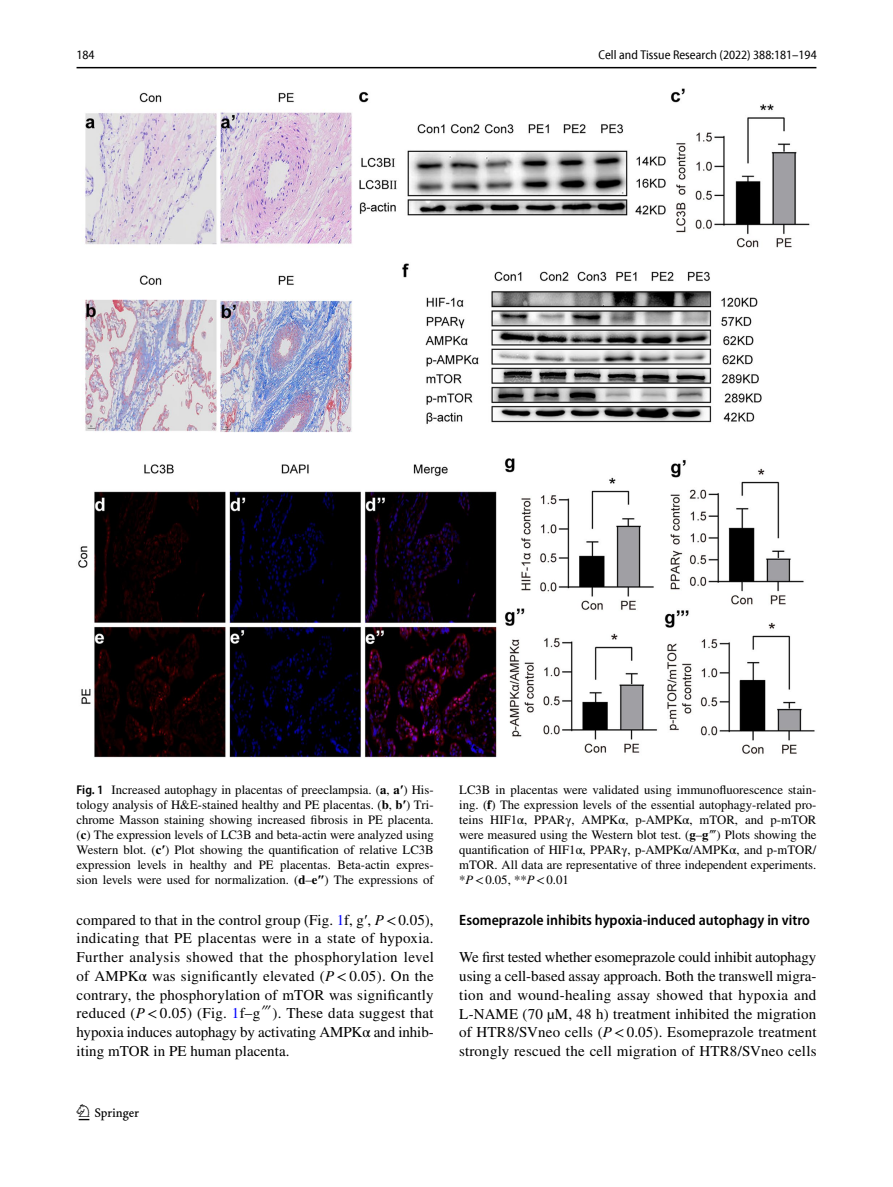
<style>
.page{position:relative;width:893px;height:1187px;background:#fff}
.page>*{position:absolute;margin:0;border:0;box-sizing:border-box;transform-origin:0 0}
.t1{font:22.5px "Springnew Regular 2";color:#000}
.t2{font:15px/18.8px "STIX";letter-spacing:.005em;color:#000;text-align:justify}
.t3{font:600 semi-condensed 15px "Myriad Pro";color:#000}
.t4{font:12.75px/15px "STIX";color:#000;text-align:justify}
.t5{font:semi-condensed 12.75px "Myriad Pro Unic";color:#000}
.s1{font-family:"Myriad Pro";font-weight:600;font-stretch:semi-condensed}
.s2{font-weight:700}
.s3{font-family:"Times New Roman";font-weight:700}
.s4{font-style:italic}
.s5{color:#00f}
.s6{font-family:"Times New Roman"}
.s7{font-family:"Code 2000"}
</style>
<div class="page">
<hr style="left:77px;top:67px;width:739px;height:1px;background:#000">
<img style="left:78px;top:88px;width:737px;height:670px">
<p class="t5" style="left:77px;top:50px;width:20px">184</p>
<p class="t5" style="left:598px;top:50px;width:220px">Cell and Tissue Research (2022) 388:181–194</p>
<p class="t4" style="left:77px;top:783px;width:359px"><span class="s1">Fig. 1</span> Increased autophagy in placentas of preeclampsia. (<span class="s2">a</span>, <span class="s2">a</span><span class="s3">′</span>) His&shy;tology analysis of H&amp;E-stained healthy and PE placentas. (<span class="s2">b</span>, <span class="s2">b</span><span class="s3">′</span>) Tri&shy;chrome Masson staining showing increased fibrosis in PE placenta. (<span class="s2">c</span>) The expression levels of LC3B and beta-actin were analyzed using Western blot. (<span class="s2">c</span><span class="s3">′</span>) Plot showing the quantification of relative LC3B expression levels in healthy and PE placentas. Beta-actin expres&shy;sion levels were used for normalization. (<span class="s2">d</span>–<span class="s2">e</span><span class="s3">″</span>) The expressions of</p>
<p class="t4" style="left:459px;top:783px;width:359px">LC3B in placentas were validated using immunofluorescence stain&shy;ing. (<span class="s2">f</span>) The expression levels of the essential autophagy-related pro&shy;teins HIF1α, PPARγ, AMPKα, p-AMPKα, mTOR, and p-mTOR were measured using the Western blot test. (<span class="s2">g</span>–<span class="s2">g‴</span>) Plots showing the quantification of HIF1α, PPARγ, p-AMPKα/AMPKα, and p-mTOR/ mTOR. All data are representative of three independent experiments. *<span class="s4">P</span>&lt;0.05, **<span class="s4">P</span>&lt;0.01</p>
<p class="t2" style="left:77px;top:911px;width:359px">compared to that in the control group (Fig. <span class="s5">1</span>f, g<span class="s6">′</span>, <span class="s4">P</span>&lt;0.05), indicating that PE placentas were in a state of hypoxia.<br>Further analysis showed that the phosphorylation level of AMPKα was significantly elevated (<span class="s4">P</span>&lt;0.05). On the contrary, the phosphorylation of mTOR was significantly reduced (<span class="s4">P</span>&lt;0.05) (Fig. <span class="s5">1</span>f–g<span class="s7">‴</span>). These data suggest that hypoxia induces autophagy by activating AMPKα and inhib&shy;iting mTOR in PE human placenta.</p>
<p class="t3" style="left:459px;top:911px;width:352px">Esomeprazole inhibits hypoxia‑induced autophagy in vitro</p>
<p class="t2" style="left:459px;top:948px;width:359px">We first tested whether esomeprazole could inhibit autophagy using a cell-based assay approach. Both the transwell migra&shy;tion and wound-healing assay showed that hypoxia and L-NAME (70 µM, 48 h) treatment inhibited the migration of HTR8/SVneo cells (<span class="s4">P</span>&lt;0.05). Esomeprazole treatment strongly rescued the cell migration of HTR8/SVneo cells</p>
<h1 class="t1" style="left:79px;top:1104px;width:62px">1 3</h1>
</div>
